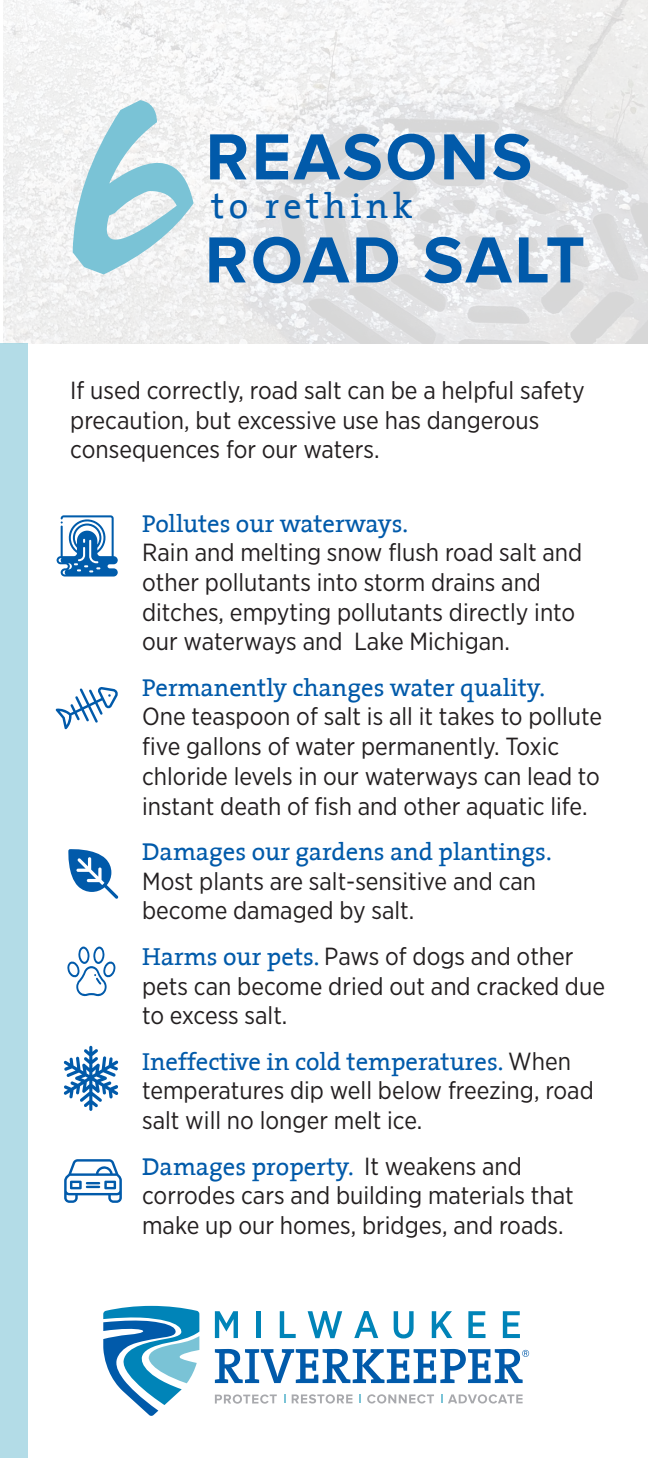
<style>
.page{position:relative;width:648px;height:1458px;background:#fff}
.page>*{position:absolute;margin:0;border:0;box-sizing:border-box;transform-origin:0 0}
.t1{font:700 67.5px/103px "Proxima Nova";letter-spacing:.04em;color:#015aaa}
.t2{font:36px "The Serif";letter-spacing:.12em;color:#015aaa}
.t3{font:24.75px/29.7px "Gotham Narrow";color:#231f20}
.t4{font:24.75px "The Serif";color:#015aaa}
.s1{font-family:"The Serif";color:#015aaa}
.s2{font-family:"Gotham Narrow";color:#231f20}
</style>
<div class="page">
<img style="left:3px;top:0;width:644px;height:343px">
<div style="left:0;top:343px;width:28px;height:1115px;background:#b3dce7"></div>
<svg style="left:215px;top:1349px;width:314px;height:34px"></svg>
<svg style="left:215px;top:1311px;width:23px;height:27px"></svg>
<hr style="left:257px;top:1311px;width:4px;height:27px;background:#0084b8">
<svg style="left:280px;top:1311px;width:16px;height:27px"></svg>
<svg style="left:308px;top:1311px;width:34px;height:27px"></svg>
<svg style="left:354px;top:1311px;width:24px;height:27px"></svg>
<svg style="left:394px;top:1311px;width:20px;height:27px"></svg>
<svg style="left:432px;top:1311px;width:20px;height:27px"></svg>
<svg style="left:468px;top:1311px;width:18px;height:27px"></svg>
<svg style="left:503px;top:1311px;width:17px;height:27px"></svg>
<svg style="left:103px;top:1306px;width:96px;height:110px"></svg>
<svg style="left:215px;top:1394px;width:62px;height:10px"></svg>
<svg style="left:292px;top:1394px;width:60px;height:10px"></svg>
<svg style="left:367px;top:1394px;width:67px;height:10px"></svg>
<svg style="left:441px;top:1394px;width:82px;height:10px"></svg>
<svg style="left:73px;top:100px;width:121px;height:174px"></svg>
<svg style="left:67px;top:946px;width:49px;height:51px"></svg>
<svg style="left:64px;top:1159px;width:58px;height:44px"></svg>
<svg style="left:64px;top:1046px;width:54px;height:65px"></svg>
<svg style="left:56px;top:687px;width:62px;height:42px"></svg>
<svg style="left:68px;top:849px;width:50px;height:50px"></svg>
<svg style="left:57px;top:515px;width:61px;height:62px"></svg>
<p class="t1" style="left:205px;top:107px;width:382px">REASONS<br>ROAD SALT</p>
<p class="t2" style="left:211px;top:176px;width:203px">to rethink</p>
<p class="t3" style="left:70px;top:375px;width:516px">If used correctly, road salt can be a helpful safety precaution, but excessive use has dangerous</p>
<p class="t3" style="left:70px;top:434px;width:311px">consequences for our waters.</p>
<p class="t4" style="left:142px;top:503px;width:268px">Pollutes our waterways.</p>
<p class="t3" style="left:142px;top:537px;width:442px">Rain and melting snow flush road salt and other pollutants into storm drains and ditches, empyting pollutants directly into our waterways and Lake Michigan.</p>
<p class="t4" style="left:142px;top:667px;width:404px">Permanently changes water quality.</p>
<p class="t3" style="left:142px;top:701px;width:462px">One teaspoon of salt is all it takes to pollute five gallons of water permanently. Toxic chloride levels in our waterways can lead to instant death of fish and other aquatic life.</p>
<p class="t4" style="left:142px;top:831px;width:411px">Damages our gardens and plantings.</p>
<p class="t3" style="left:142px;top:866px;width:396px">Most plants are salt-sensitive and can become damaged by salt.</p>
<p class="t3" style="left:142px;top:941px;width:464px"><span class="s1">Harms our pets.</span> Paws of dogs and other pets can become dried out and cracked due to excess salt.</p>
<p class="t4" style="left:142px;top:1041px;width:430px">Ineffective in cold temperatures. <span class="s2">When</span></p>
<p class="t3" style="left:142px;top:1075px;width:453px">temperatures dip well below freezing, road salt will no longer melt ice.</p>
<p class="t4" style="left:142px;top:1146px;width:381px">Damages property. <span class="s2">It weakens and</span></p>
<p class="t3" style="left:142px;top:1180px;width:433px">corrodes cars and building materials that make up our homes, bridges, and roads.</p>
</div>
